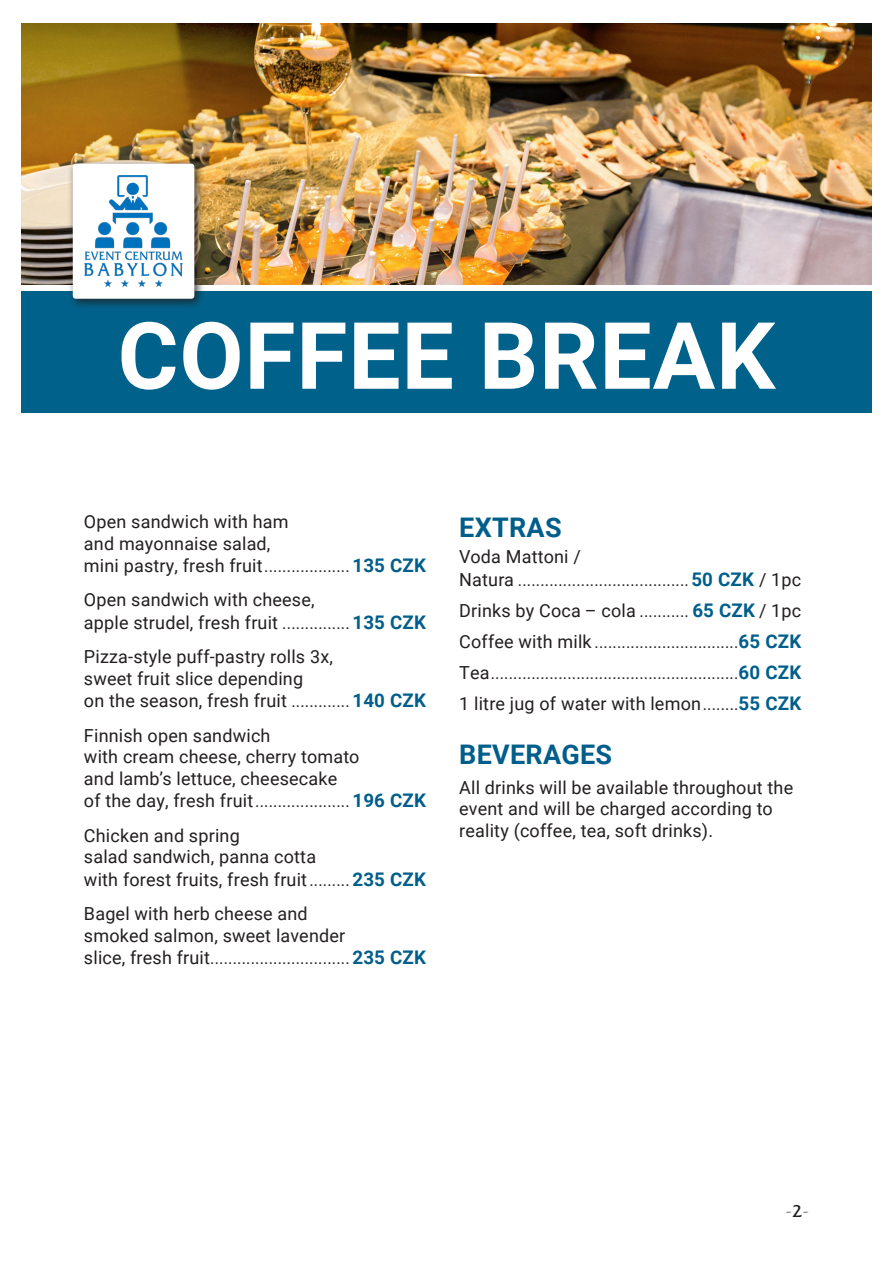
<style>
.page{position:relative;width:893px;height:1263px;background:#fff}
.page>*{position:absolute;margin:0;border:0;box-sizing:border-box;transform-origin:0 0}
.heading_1{font:700 93px "Roboto";letter-spacing:.01em;color:#fff}
.t1{font:700 27px "Roboto";letter-spacing:.01em;color:#005e8b}
.t2{font:18px/21.6px "Roboto";letter-spacing:.01em;color:#231f20}
.t3{font:18px "France";color:#939598}
.t4{font:16.5px "Roboto";color:#231f20}
.s1{font-size:16.5px}
.s2{font-weight:700;font-size:18.75px;color:#005e8b}
.s3{font-size:18px}
.s4{color:#231f20}
</style>
<div class="page">
<div style="left:21px;top:291px;width:851px;height:121px;background:#00628b"></div>
<img style="left:21px;top:23px;width:851px;height:262px">
<div style="left:68px;top:158px;width:138px;height:152px;background:#231f20;opacity:.83"></div>
<div style="left:73px;top:164px;width:121px;height:135px;background:#fff;border-radius:3px"></div>
<img style="left:84px;top:176px;width:99px;height:111px">
<p class="heading_1" style="left:118px;top:291px;width:659px">COFFEE BREAK</p>
<p class="t2" style="left:84px;top:510px;width:206px">Open sandwich with ham</p>
<p class="t2" style="left:84px;top:532px;width:188px">and mayonnaise salad,</p>
<p class="t2" style="left:84px;top:554px;width:344px">mini pastry, fresh fruit<span class="s1">...................</span><span class="s2">135 CZK</span></p>
<p class="t2" style="left:84px;top:588px;width:232px">Open sandwich with cheese,</p>
<p class="t2" style="left:84px;top:611px;width:344px">apple strudel, fresh fruit <span class="s1">...............</span><span class="s2">135 CZK</span></p>
<p class="t2" style="left:84px;top:645px;width:250px">Pizza-style puff-pastry rolls 3x,</p>
<p class="t2" style="left:84px;top:667px;width:221px">sweet fruit slice depending</p>
<p class="t2" style="left:84px;top:689px;width:344px">on the season, fresh fruit <span class="s1">.............</span><span class="s2">140 CZK</span></p>
<p class="t2" style="left:84px;top:724px;width:188px">Finnish open sandwich</p>
<p class="t2" style="left:84px;top:745px;width:277px">with cream cheese, cherry tomato</p>
<p class="t2" style="left:84px;top:767px;width:255px">and lamb’s lettuce, cheesecake</p>
<p class="t4" style="left:84px;top:790px;width:344px"><span class="s3">of the day, fresh fruit</span>..................... <span class="s2">196 CZK</span></p>
<p class="t2" style="left:84px;top:824px;width:157px">Chicken and spring</p>
<p class="t2" style="left:84px;top:845px;width:234px">salad sandwich, panna cotta</p>
<p class="t2" style="left:84px;top:868px;width:344px">with forest fruits, fresh fruit<span class="s1">.........</span><span class="s2">235 CZK</span></p>
<p class="t2" style="left:84px;top:902px;width:225px">Bagel with herb cheese and</p>
<p class="t2" style="left:84px;top:924px;width:263px">smoked salmon, sweet lavender</p>
<p class="t4" style="left:84px;top:947px;width:344px"><span class="s3">slice, fresh fruit</span>............................... <span class="s2">235 CZK</span></p>
<p class="t1" style="left:459px;top:509px;width:104px">EXTRAS</p>
<p class="t2" style="left:459px;top:545px;width:123px">Voda Mattoni /</p>
<p class="t4" style="left:459px;top:568px;width:343px"><span class="s3">Natura</span> ......................................<span class="s2">50 CZK</span> <span class="s3">/ 1pc</span></p>
<p class="t2" style="left:459px;top:599px;width:343px">Drinks by Coca – cola <span class="s1">...........</span> <span class="s2">65 CZK</span> / 1pc</p>
<p class="t4" style="left:459px;top:630px;width:344px"><span class="s3">Coffee with milk</span> ................................<span class="s2">65 CZK</span></p>
<p class="t4" style="left:459px;top:661px;width:344px"><span class="s3">Tea</span>.......................................................<span class="s2">60 CZK</span></p>
<p class="t2" style="left:459px;top:692px;width:344px">1 litre jug of water with lemon<span class="s1">........</span><span class="s2">55 CZK</span></p>
<p class="t1" style="left:459px;top:735px;width:154px">BEVERAGES</p>
<p class="t2" style="left:459px;top:776px;width:335px">All drinks will be available throughout the event and will be charged according to reality (coffee, tea, soft drinks).</p>
<p class="t3" style="left:786px;top:1201px;width:25px">-<span class="s4">2</span>-</p>
</div>
